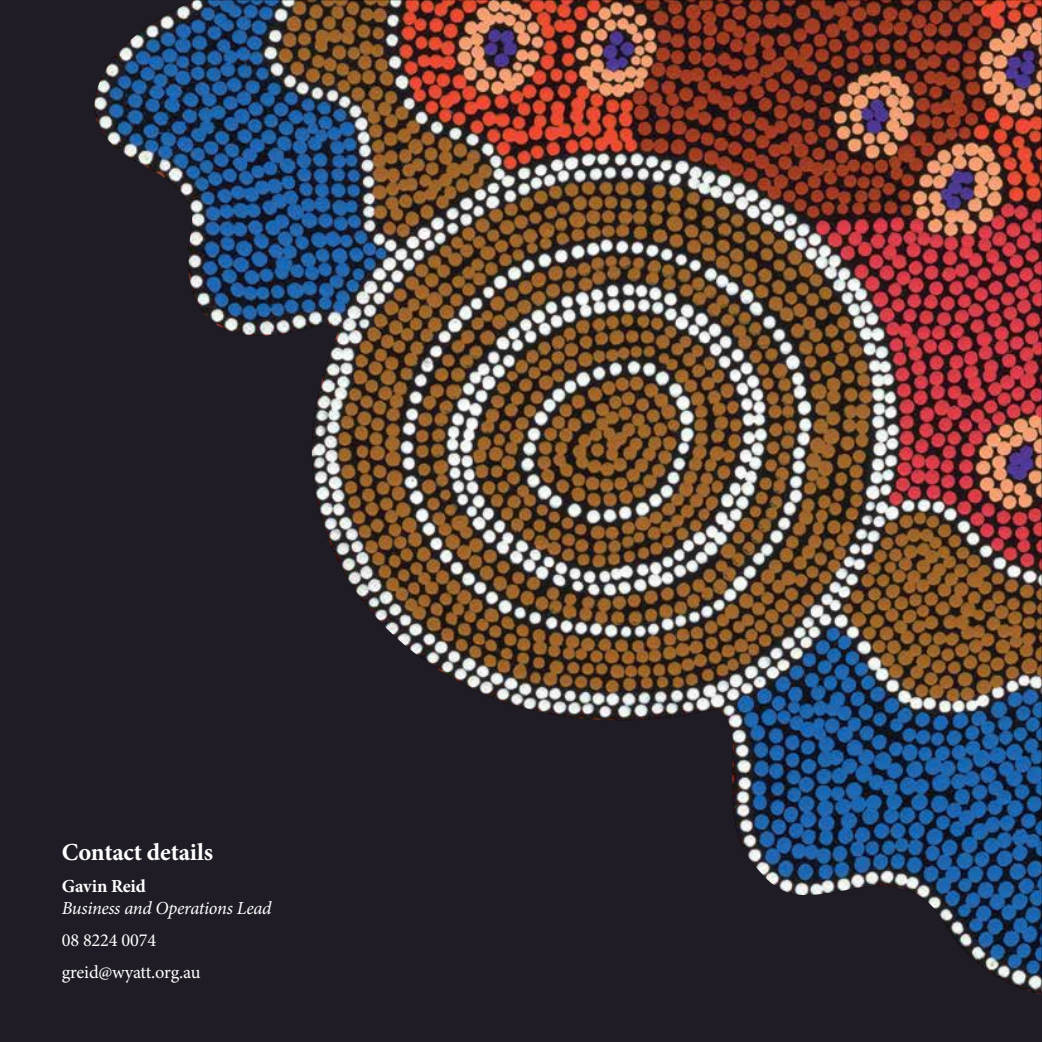
<style>
.page{position:relative;width:1042px;height:1042px;background:#1f1c25}
.page>*{position:absolute;margin:0;border:0;box-sizing:border-box;transform-origin:0 0}
.t1{font:700 24.5px "Minion Pro";letter-spacing:-.01em;color:#fff}
.t2{font:18.38px/32px "Minion Pro";letter-spacing:-.01em;color:#fff}
.t3{font:italic 18.38px "Minion Pro";letter-spacing:-.015em;color:#fff}
.t4{font:700 18.38px "Minion Pro";letter-spacing:-.01em;color:#fff}
</style>
<div class="page">
<img style="left:94px;top:0;width:948px;height:994px">
<h1 class="t1" style="left:62px;top:834px;width:153px">Contact details</h1>
<p class="t4" style="left:62px;top:873px;width:86px">Gavin Reid</p>
<p class="t3" style="left:62px;top:895px;width:211px">Business and Operations Lead</p>
<p class="t2" style="left:62px;top:924px;width:140px">08 8224 0074 greid@wyatt.org.au</p>
</div>
